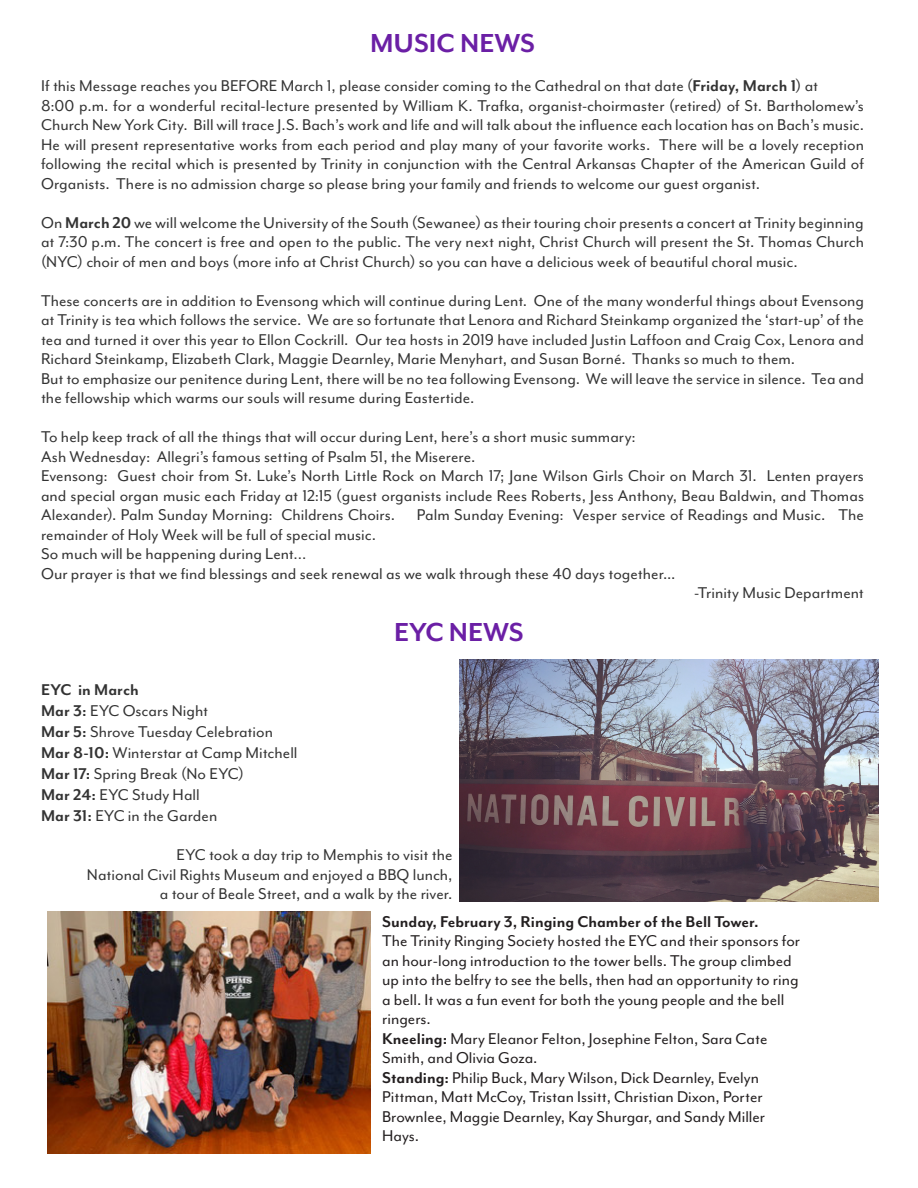
<style>
.page{position:relative;width:918px;height:1188px;background:#fff}
.page>*{position:absolute;margin:0;border:0;box-sizing:border-box;transform-origin:0 0}
.t1{font:700 30px "Mr Eaves Mod OT";color:#6b1fa5}
.t2{font:18px/19.5px "Mr Eaves Mod OT";color:#333;text-align:justify}
.t3{font:18px/19.5px "Mr Eaves Mod OT";color:#231f20}
.t4{font:700 18px "Mr Eaves Mod OT";color:#231f20}
.t5{font:700 18px "Mr Eaves Mod OT";letter-spacing:.005em;color:#333}
.s1{font-weight:700}
</style>
<div class="page">
<img style="left:48px;top:912px;width:323px;height:242px">
<img style="left:459px;top:659px;width:420px;height:243px">
<p class="t1" style="left:370px;top:27px;width:166px">MUSIC NEWS</p>
<p class="t2" style="left:41px;top:76px;width:779px">If this Message reaches you BEFORE March 1, please consider coming to the Cathedral on that date (<span class="s1">Friday, March 1</span>) at</p>
<p class="t2" style="left:41px;top:96px;width:825px">8:00 p.m. for a wonderful recital-lecture presented by William K. Trafka, organist-choirmaster (retired) of St. Bartholomew’s Church New York City. Bill will trace J.S. Bach’s work and life and will talk about the influence each location has on Bach’s music.<br>He will present representative works from each period and play many of your favorite works. There will be a lovely reception following the recital which is presented by Trinity in conjunction with the Central Arkansas Chapter of the American Guild of Organists. There is no admission charge so please bring your family and friends to welcome our guest organist.</p>
<p class="t2" style="left:41px;top:213px;width:825px">On <span class="s1">March 20</span> we will welcome the University of the South (Sewanee) as their touring choir presents a concert at Trinity beginning at 7:30 p.m. The concert is free and open to the public. The very next night, Christ Church will present the St. Thomas Church (NYC) choir of men and boys (more info at Christ Church) so you can have a delicious week of beautiful choral music.</p>
<p class="t2" style="left:41px;top:291px;width:825px">These concerts are in addition to Evensong which will continue during Lent. One of the many wonderful things about Evensong at Trinity is tea which follows the service. We are so fortunate that Lenora and Richard Steinkamp organized the ‘start-up’ of the tea and turned it over this year to Ellon Cockrill. Our tea hosts in 2019 have included Justin Laffoon and Craig Cox, Lenora and Richard Steinkamp, Elizabeth Clark, Maggie Dearnley, Marie Menyhart, and Susan Borné. Thanks so much to them.</p>
<p class="t2" style="left:41px;top:369px;width:824px">But to emphasize our penitence during Lent, there will be no tea following Evensong. We will leave the service in silence. Tea and the fellowship which warms our souls will resume during Eastertide.</p>
<p class="t2" style="left:41px;top:427px;width:596px">To help keep track of all the things that will occur during Lent, here’s a short music summary:</p>
<p class="t2" style="left:41px;top:447px;width:436px">Ash Wednesday: Allegri’s famous setting of Psalm 51, the Miserere.</p>
<p class="t2" style="left:41px;top:466px;width:825px">Evensong: Guest choir from St. Luke’s North Little Rock on March 17; Jane Wilson Girls Choir on March 31. Lenten prayers and special organ music each Friday at 12:15 (guest organists include Rees Roberts, Jess Anthony, Beau Baldwin, and Thomas Alexander). Palm Sunday Morning: Childrens Choirs. Palm Sunday Evening: Vesper service of Readings and Music. The remainder of Holy Week will be full of special music.</p>
<p class="t2" style="left:41px;top:544px;width:267px">So much will be happening during Lent…</p>
<p class="t2" style="left:41px;top:564px;width:636px">Our prayer is that we find blessings and seek renewal as we walk through these 40 days together...</p>
<p class="t2" style="left:694px;top:583px;width:171px">-Trinity Music Department</p>
<p class="t1" style="left:394px;top:616px;width:131px">EYC NEWS</p>
<p class="t5" style="left:41px;top:680px;width:99px">EYC in March</p>
<p class="t2" style="left:41px;top:702px;width:169px"><span class="s1">Mar 3:</span> EYC Oscars Night</p>
<p class="t2" style="left:41px;top:723px;width:234px"><span class="s1">Mar 5:</span> Shrove Tuesday Celebration</p>
<p class="t2" style="left:41px;top:744px;width:258px"><span class="s1">Mar 8-10:</span> Winterstar at Camp Mitchell</p>
<p class="t2" style="left:41px;top:765px;width:204px"><span class="s1">Mar 17:</span> Spring Break (No EYC)</p>
<p class="t2" style="left:41px;top:786px;width:160px"><span class="s1">Mar 24:</span> EYC Study Hall</p>
<p class="t2" style="left:41px;top:807px;width:178px"><span class="s1">Mar 31:</span> EYC in the Garden</p>
<p class="t2" style="left:176px;top:846px;width:278px">EYC took a day trip to Memphis to visit the</p>
<p class="t2" style="left:87px;top:865px;width:367px">National Civil Rights Museum and enjoyed a BBQ lunch,</p>
<p class="t2" style="left:160px;top:885px;width:294px">a tour of Beale Street, and a walk by the river.</p>
<p class="t4" style="left:382px;top:912px;width:378px">Sunday, February 3, Ringing Chamber of the Bell Tower.</p>
<p class="t3" style="left:382px;top:931px;width:419px">The Trinity Ringing Society hosted the EYC and their sponsors for an hour-long introduction to the tower bells. The group climbed up into the belfry to see the bells, then had an opportunity to ring a bell. It was a fun event for both the young people and the bell ringers.</p>
<p class="t3" style="left:382px;top:1029px;width:387px"><span class="s1">Kneeling:</span> Mary Eleanor Felton, Josephine Felton, Sara Cate<br>Smith, and Olivia Goza.</p>
<p class="t3" style="left:382px;top:1068px;width:385px"><span class="s1">Standing:</span> Philip Buck, Mary Wilson, Dick Dearnley, Evelyn Pittman, Matt McCoy, Tristan Issitt, Christian Dixon, Porter Brownlee, Maggie Dearnley, Kay Shurgar, and Sandy Miller Hays.</p>
</div>
